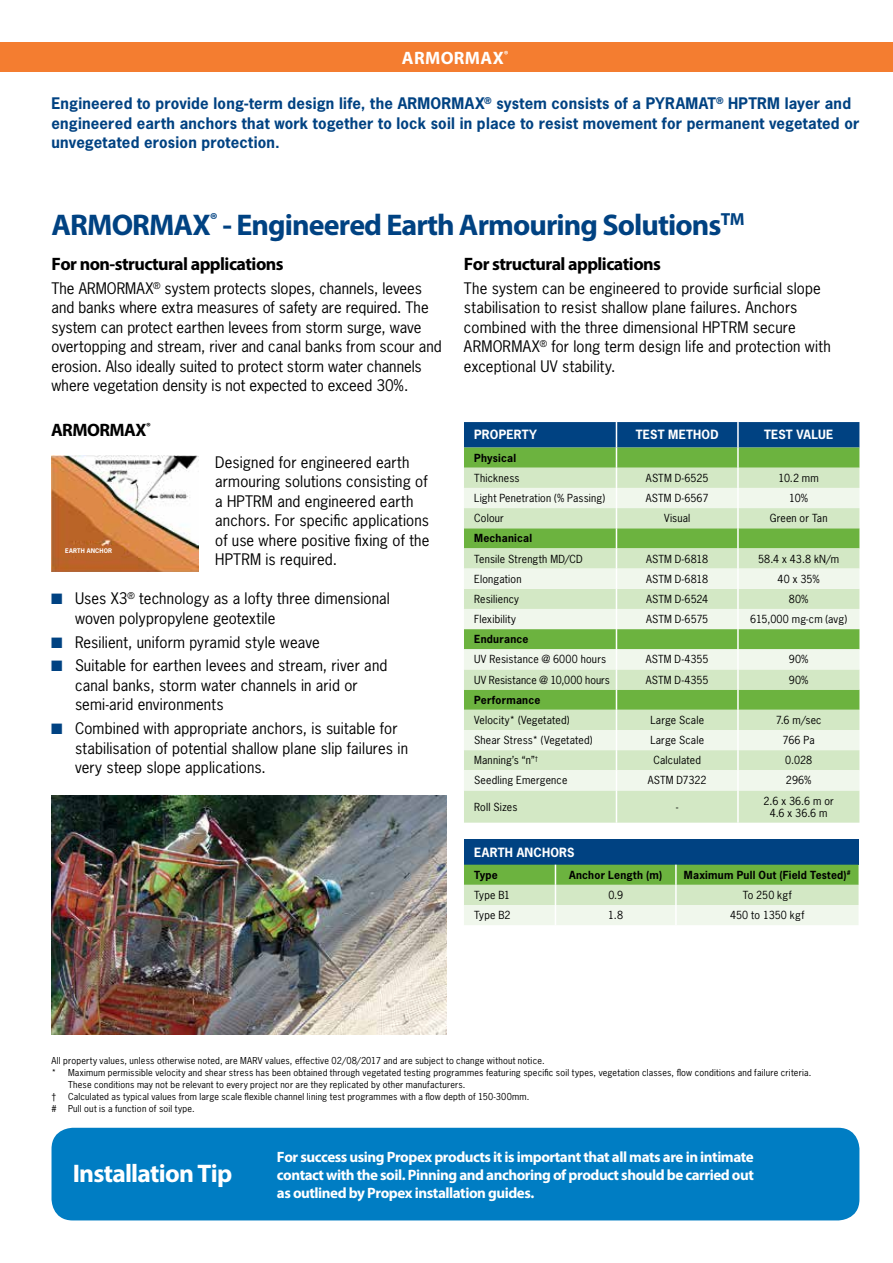
<style>
.page{position:relative;width:893px;height:1263px;background:#fff}
.page>*{position:absolute;margin:0;border:0;box-sizing:border-box;transform-origin:0 0}
.t1{font:700 30px "Myriad Pro";letter-spacing:-.03em;color:#004282}
.t2{font:700 25.5px "Myriad Pro";letter-spacing:-.03em;color:#fff}
.t3{font:700 18px "Myriad Pro";letter-spacing:-.03em;color:#000}
.t4{font:700 18px "Myriad Pro";letter-spacing:.02em;color:#fff}
.t5{font:15px/19.5px "News Gothic Std";letter-spacing:.01em;color:#000}
.t6{font:700 15px/19.5px "News Gothic Std";letter-spacing:.015em;color:#004282}
.t7{font:700 15px/18px "Myriad Pro";letter-spacing:-.03em;color:#fff;text-align:justify}
.t8{font:700 12px "News Gothic Std";letter-spacing:.02em;color:#fff}
.t9{font:10.5px/12px "News Gothic Std";letter-spacing:.015em;color:#000;text-align:center}
.t10{font:700 10.5px "News Gothic Std";letter-spacing:.02em;color:#000}
.t11{font:9px "News Gothic Std";letter-spacing:.025em;color:#000}
.t12{font:700 6px "News Gothic Std";letter-spacing:.025em;color:#fff}
.s1{color:#004282}
</style>
<div class="page">
<div style="left:464px;top:790px;width:395px;height:33px;background:#d3e8c5"></div>
<hr style="left:737px;top:790px;width:2px;height:33px;background:#fff">
<svg style="left:464px;top:422px;width:395px;height:368px;background:#b8d6b1"></svg>
<hr style="left:616px;top:790px;width:1px;height:33px;background:#fff">
<div style="left:464px;top:839px;width:394px;height:26px;background:#004282"></div>
<svg style="left:464px;top:865px;width:394px;height:60px;background:#bbdba6"></svg>
<img style="left:52px;top:795px;width:395px;height:240px">
<div style="left:52px;top:1128px;width:807px;height:92px;background:#007dc3;border-radius:21px"></div>
<div style="left:0;top:43px;width:893px;height:29px;background:#f47d30"></div>
<img style="left:52px;top:455px;width:146px;height:117px">
<svg style="left:71px;top:544px;width:54px;height:17px"></svg>
<p class="t4" style="left:402px;top:46px;width:108px">ARMORMAX<sup>®</sup></p>
<p class="t6" style="left:52px;top:94px;width:809px">Engineered to provide long-term design life, the ARMORMAX<sup>®</sup> system consists of a PYRAMAT<sup>®</sup> HPTRM layer and engineered earth anchors that work together to lock soil in place to resist movement for permanent vegetated or unvegetated erosion protection.</p>
<h1 class="t1" style="left:52px;top:206px;width:695px">ARMORMAX<sup>®</sup> - Engineered Earth Armouring Solutions<sup>TM</sup></h1>
<p class="t3" style="left:52px;top:252px;width:234px">For non-structural applications</p>
<p class="t5" style="left:52px;top:278px;width:392px">The ARMORMAX<sup>®</sup> system protects slopes, channels, levees and banks where extra measures of safety are required. The system can protect earthen levees from storm surge, wave overtopping and stream, river and canal banks from scour and erosion. Also ideally suited to protect storm water channels where vegetation density is not expected to exceed 30%.</p>
<p class="t3" style="left:51px;top:418px;width:101px">ARMORMAX<sup>®</sup></p>
<p class="t5" style="left:215px;top:452px;width:216px">Designed for engineered earth armouring solutions consisting of a HPTRM and engineered earth anchors. For specific applications of use where positive fixing of the<br>HPTRM is required.</p>
<p class="t5" style="left:75px;top:589px;width:316px;text-indent:-24px"><span class="s1">■</span> Uses X3<sup>®</sup> technology as a lofty three dimensional woven polypropylene geotextile</p>
<p class="t5" style="left:51px;top:632px;width:270px"><span class="s1">■</span> Resilient, uniform pyramid style weave</p>
<p class="t5" style="left:75px;top:656px;width:314px;text-indent:-24px"><span class="s1">■</span> Suitable for earthen levees and stream, river and canal banks, storm water channels in arid or semi-arid environments</p>
<p class="t5" style="left:75px;top:718px;width:334px;text-indent:-24px"><span class="s1">■</span> Combined with appropriate anchors, is suitable for stabilisation of potential shallow plane slip failures in very steep slope applications.</p>
<p class="t12" style="left:65px;top:547px;width:48px">EARTH ANCHOR</p>
<p class="t3" style="left:464px;top:252px;width:199px">For structural applications</p>
<p class="t5" style="left:464px;top:278px;width:368px">The system can be engineered to provide surficial slope stabilisation to resist shallow plane failures. Anchors combined with the three dimensional HPTRM secure ARMORMAX<sup>®</sup> for long term design life and protection with exceptional UV stability.</p>
<p class="t8" style="left:474px;top:427px;width:64px">PROPERTY</p>
<p class="t8" style="left:636px;top:427px;width:84px">TEST METHOD</p>
<p class="t8" style="left:764px;top:427px;width:71px">TEST VALUE</p>
<p class="t10" style="left:474px;top:451px;width:43px">Physical</p>
<p class="t9" style="left:474px;top:472px;width:47px">Thickness</p>
<p class="t9" style="left:646px;top:472px;width:64px">ASTM D-6525</p>
<p class="t9" style="left:778px;top:472px;width:42px">10.2 mm</p>
<p class="t9" style="left:474px;top:492px;width:133px">Light Penetration (% Passing)</p>
<p class="t9" style="left:646px;top:492px;width:64px">ASTM D-6567</p>
<p class="t9" style="left:789px;top:492px;width:20px">10%</p>
<p class="t9" style="left:474px;top:512px;width:31px">Colour</p>
<p class="t9" style="left:664px;top:512px;width:28px">Visual</p>
<p class="t9" style="left:770px;top:512px;width:59px">Green or Tan</p>
<p class="t10" style="left:474px;top:531px;width:59px">Mechanical</p>
<p class="t9" style="left:474px;top:552px;width:110px">Tensile Strength MD/CD</p>
<p class="t9" style="left:646px;top:552px;width:64px">ASTM D-6818</p>
<p class="t9" style="left:758px;top:552px;width:83px">58.4 x 43.8 kN/m</p>
<p class="t9" style="left:474px;top:573px;width:49px">Elongation</p>
<p class="t9" style="left:646px;top:573px;width:64px">ASTM D-6818</p>
<p class="t9" style="left:778px;top:573px;width:44px">40 x 35%</p>
<p class="t9" style="left:474px;top:593px;width:46px">Resiliency</p>
<p class="t9" style="left:646px;top:593px;width:64px">ASTM D-6524</p>
<p class="t9" style="left:789px;top:593px;width:21px">80%</p>
<p class="t9" style="left:474px;top:613px;width:43px">Flexibility</p>
<p class="t9" style="left:646px;top:613px;width:64px">ASTM D-6575</p>
<p class="t9" style="left:750px;top:613px;width:98px">615,000 mg-cm (avg)</p>
<p class="t10" style="left:474px;top:632px;width:56px">Endurance</p>
<p class="t9" style="left:474px;top:653px;width:133px">UV Resistance @ 6000 hours</p>
<p class="t9" style="left:646px;top:653px;width:64px">ASTM D-4355</p>
<p class="t9" style="left:789px;top:653px;width:21px">90%</p>
<p class="t9" style="left:474px;top:674px;width:137px">UV Resistance @ 10,000 hours</p>
<p class="t9" style="left:646px;top:674px;width:64px">ASTM D-4355</p>
<p class="t9" style="left:789px;top:674px;width:21px">90%</p>
<p class="t10" style="left:474px;top:693px;width:68px">Performance</p>
<p class="t9" style="left:474px;top:714px;width:97px">Velocity* (Vegetated)</p>
<p class="t9" style="left:650px;top:714px;width:55px">Large Scale</p>
<p class="t9" style="left:776px;top:714px;width:47px">7.6 m/sec</p>
<p class="t9" style="left:474px;top:734px;width:120px">Shear Stress* (Vegetated)</p>
<p class="t9" style="left:650px;top:734px;width:55px">Large Scale</p>
<p class="t9" style="left:783px;top:734px;width:34px">766 Pa</p>
<p class="t9" style="left:474px;top:754px;width:65px">Manning’s “n”<sup>†</sup></p>
<p class="t9" style="left:653px;top:754px;width:49px">Calculated</p>
<p class="t9" style="left:785px;top:754px;width:28px">0.028</p>
<p class="t9" style="left:474px;top:774px;width:95px">Seedling Emergence</p>
<p class="t9" style="left:648px;top:774px;width:60px">ASTM D7322</p>
<p class="t9" style="left:786px;top:774px;width:27px">296%</p>
<p class="t9" style="left:474px;top:801px;width:45px">Roll Sizes</p>
<p class="t9" style="left:676px;top:801px;width:4px">-</p>
<p class="t9" style="left:764px;top:795px;width:72px">2.6 x 36.6 m or<br>4.6 x 36.6 m</p>
<p class="t8" style="left:474px;top:844px;width:102px">EARTH ANCHORS</p>
<p class="t10" style="left:474px;top:868px;width:25px">Type</p>
<p class="t10" style="left:569px;top:868px;width:95px">Anchor Length (m)</p>
<p class="t10" style="left:684px;top:868px;width:168px">Maximum Pull Out (Field Tested)<sup>#</sup></p>
<p class="t9" style="left:474px;top:889px;width:38px">Type B1</p>
<p class="t9" style="left:608px;top:889px;width:16px">0.9</p>
<p class="t9" style="left:743px;top:889px;width:51px">To 250 kgf</p>
<p class="t9" style="left:474px;top:909px;width:38px">Type B2</p>
<p class="t9" style="left:608px;top:909px;width:16px">1.8</p>
<p class="t9" style="left:730px;top:909px;width:76px">450 to 1350 kgf</p>
<p class="t11" style="left:52px;top:1055px;width:495px">All property values, unless otherwise noted, are MARV values, effective 02/08/2017 and are subject to change without notice.</p>
<p class="t11" style="left:52px;top:1067px;width:761px">* Maximum permissible velocity and shear stress has been obtained through vegetated testing programmes featuring specific soil types, vegetation classes, flow conditions and failure criteria.</p>
<p class="t11" style="left:68px;top:1079px;width:399px">These conditions may not be relevant to every project nor are they replicated by other manufacturers.</p>
<p class="t11" style="left:52px;top:1091px;width:6px">†</p>
<p class="t11" style="left:68px;top:1091px;width:463px">Calculated as typical values from large scale flexible channel lining test programmes with a flow depth of 150-300mm.</p>
<p class="t11" style="left:52px;top:1103px;width:7px">#</p>
<p class="t11" style="left:68px;top:1103px;width:128px">Pull out is a function of soil type.</p>
<h2 class="t2" style="left:73px;top:1156px;width:161px">Installation Tip</h2>
<p class="t7" style="left:277px;top:1147px;width:479px">For success using Propex products it is important that all mats are in intimate contact with the soil. Pinning and anchoring of product should be carried out as outlined by Propex installation guides.</p>
</div>
